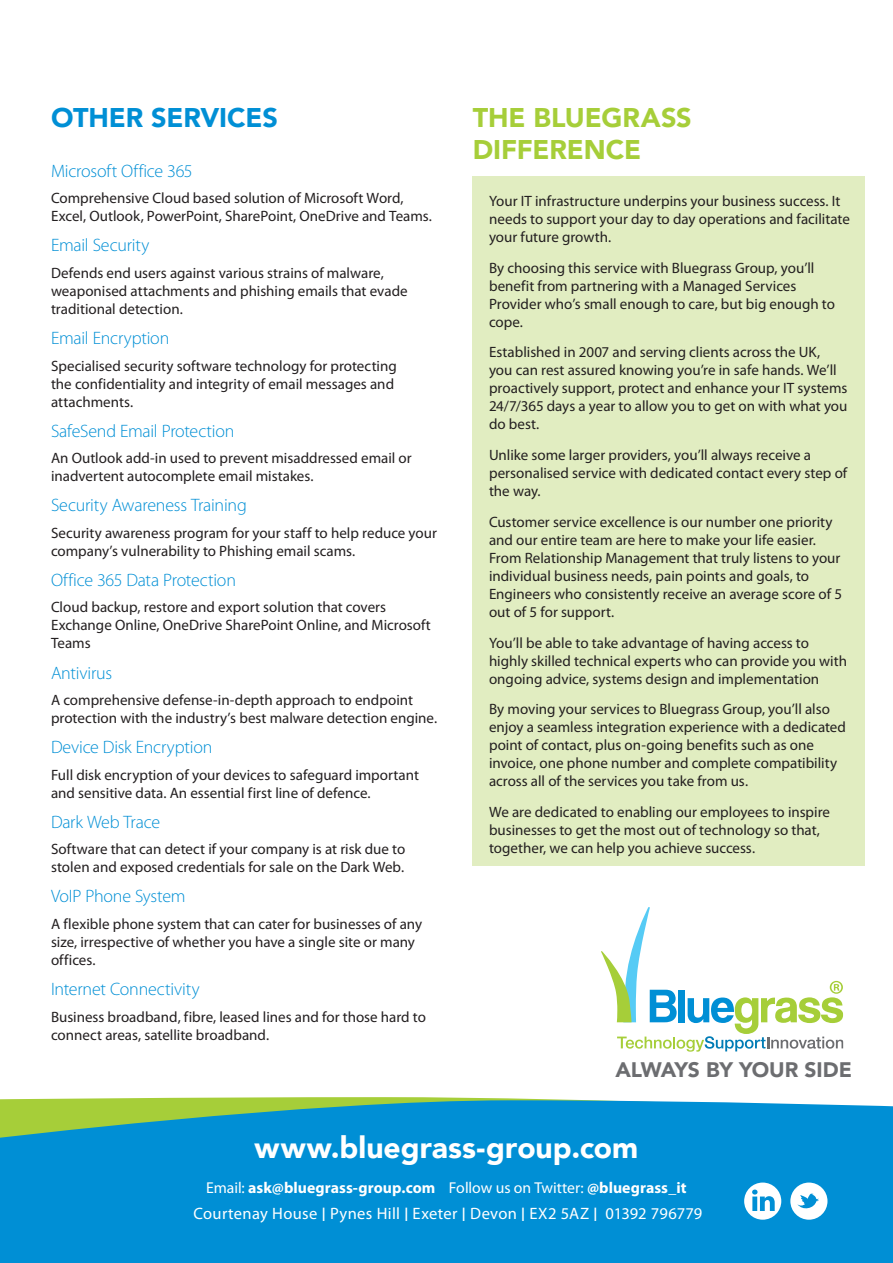
<style>
.page{position:relative;width:893px;height:1263px;background:#fff}
.page>*{position:absolute;margin:0;border:0;box-sizing:border-box;transform-origin:0 0}
.t1{font:900 30px "Avenir";color:#fff}
.t2{font:900 27px/32.4px "Avenir";letter-spacing:-.005em;color:#a6ce39}
.t3{font:900 27px "Avenir";letter-spacing:-.005em;color:#008fd5}
.t4{font:900 21px "Avenir";letter-spacing:-.01em;color:#6c6d70}
.t5{font:300 18px "Myriad Pro";letter-spacing:-.015em;color:#008fd5}
.t6{font:16.5px "Myriad Pro";letter-spacing:.02em;color:#fff}
.t7{font:700 15.75px "Myriad Pro";letter-spacing:.005em;color:#fff}
.t8{font:15px/18px "Myriad Pro";color:#231f20}
.s1{font-weight:400}
.s2{font-size:19.8px}
</style>
<div class="page">
<div style="left:0;top:1100px;width:893px;height:163px;background:#008fd5"></div>
<svg style="left:790px;top:1182px;width:37px;height:38px"></svg>
<svg style="left:744px;top:1182px;width:37px;height:38px"></svg>
<div style="left:472px;top:176px;width:392px;height:690px;background:#e1edc1"></div>
<svg style="left:601px;top:907px;width:242px;height:145px"></svg>
<p class="t3" style="left:51px;top:94px;width:228px">OTHER SERVICES</p>
<p class="t5" style="left:51px;top:161px;width:143px">Microsoft Office 365</p>
<p class="t8" style="left:51px;top:189px;width:383px">Comprehensive Cloud based solution of Microsoft Word,<br>Excel, Outlook, PowerPoint, SharePoint, OneDrive and Teams.</p>
<p class="t5" style="left:51px;top:236px;width:100px">Email Security</p>
<p class="t8" style="left:51px;top:264px;width:358px">Defends end users against various strains of malware, weaponised attachments and phishing emails that evade traditional detection.</p>
<p class="t5" style="left:51px;top:328px;width:120px">Email Encryption</p>
<p class="t8" style="left:51px;top:356px;width:347px">Specialised security software technology for protecting the confidentiality and integrity of email messages and attachments.</p>
<p class="t5" style="left:51px;top:421px;width:185px">SafeSend Email Protection</p>
<p class="t8" style="left:51px;top:449px;width:362px">An Outlook add-in used to prevent misaddressed email or inadvertent autocomplete email mistakes.</p>
<p class="t5" style="left:51px;top:495px;width:197px">Security Awareness Training</p>
<p class="t8" style="left:51px;top:524px;width:387px">Security awareness program for your staff to help reduce your company’s vulnerability to Phishing email scams.</p>
<p class="t5" style="left:51px;top:570px;width:187px">Office 365 Data Protection</p>
<p class="t8" style="left:51px;top:598px;width:381px">Cloud backup, restore and export solution that covers<br>Exchange Online, OneDrive SharePoint Online, and Microsoft<br>Teams</p>
<p class="t5" style="left:51px;top:663px;width:63px">Antivirus</p>
<p class="t8" style="left:51px;top:691px;width:388px">A comprehensive defense-in-depth approach to endpoint protection with the industry’s best malware detection engine.</p>
<p class="t5" style="left:51px;top:737px;width:163px">Device Disk Encryption</p>
<p class="t8" style="left:51px;top:765px;width:369px">Full disk encryption of your devices to safeguard important and sensitive data. An essential first line of defence.</p>
<p class="t5" style="left:51px;top:812px;width:111px">Dark Web Trace</p>
<p class="t8" style="left:51px;top:840px;width:356px">Software that can detect if your company is at risk due to stolen and exposed credentials for sale on the Dark Web.</p>
<p class="t5" style="left:51px;top:886px;width:136px">VoIP Phone System</p>
<p class="t8" style="left:51px;top:915px;width:373px">A flexible phone system that can cater for businesses of any size, irrespective of whether you have a single site or many offices.</p>
<p class="t5" style="left:51px;top:979px;width:150px">Internet Connectivity</p>
<p class="t8" style="left:51px;top:1007px;width:376px">Business broadband, fibre, leased lines and for those hard to connect areas, satellite broadband.</p>
<p class="t2" style="left:473px;top:101px;width:220px">THE BLUEGRASS<br>DIFFERENCE</p>
<p class="t8" style="left:489px;top:192px;width:362px">Your IT infrastructure underpins your business success. It needs to support your day to day operations and facilitate your future growth.</p>
<p class="t8" style="left:489px;top:258px;width:347px">By choosing this service with Bluegrass Group, you’ll benefit from partnering with a Managed Services Provider who’s small enough to care, but big enough to cope.</p>
<p class="t8" style="left:489px;top:343px;width:360px">Established in 2007 and serving clients across the UK,<br>you can rest assured knowing you’re in safe hands. We’ll proactively support, protect and enhance your IT systems 24/7/365 days a year to allow you to get on with what you do best.</p>
<p class="t8" style="left:489px;top:446px;width:360px">Unlike some larger providers, you’ll always receive a personalised service with dedicated contact every step of the way.</p>
<p class="t8" style="left:489px;top:513px;width:355px">Customer service excellence is our number one priority and our entire team are here to make your life easier.<br>From Relationship Management that truly listens to your individual business needs, pain points and goals, to Engineers who consistently receive an average score of 5 out of 5 for support.</p>
<p class="t8" style="left:489px;top:633px;width:359px">You’ll be able to take advantage of having access to highly skilled technical experts who can provide you with ongoing advice, systems design and implementation</p>
<p class="t8" style="left:489px;top:700px;width:359px">By moving your services to Bluegrass Group, you’ll also enjoy a seamless integration experience with a dedicated point of contact, plus on-going benefits such as one invoice, one phone number and complete compatibility across all of the services you take from us.</p>
<p class="t8" style="left:489px;top:803px;width:342px">We are dedicated to enabling our employees to inspire businesses to get the most out of technology so that, together, we can help you achieve success.</p>
<p class="t4" style="left:615px;top:1052px;width:238px">ALWAYS BY YOUR SIDE</p>
<p class="t1" style="left:255px;top:1122px;width:385px">www.bluegrass-group.com</p>
<p class="t7" style="left:206px;top:1177px;width:482px"><span class="s1">Email:</span> ask@bluegrass-group.com <span class="s1">Follow us on Twitter:</span> @bluegrass_it</p>
<p class="t6" style="left:193px;top:1203px;width:510px">Courtenay House <span class="s2">I</span> Pynes Hill <span class="s2">I</span> Exeter <span class="s2">I</span> Devon <span class="s2">I</span> EX2 5AZ <span class="s2">I</span> 01392 796779</p>
</div>
